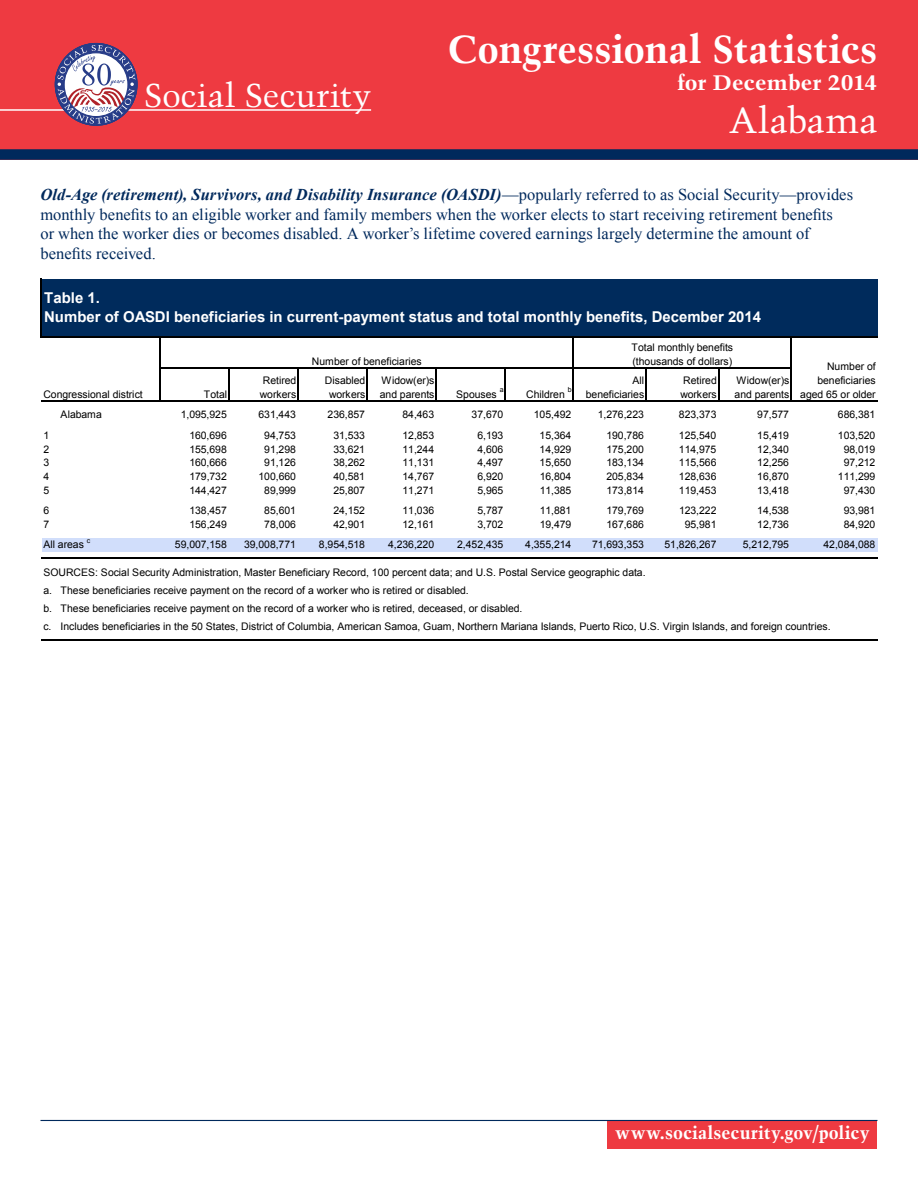
<style>
.page{position:relative;width:918px;height:1188px;background:#fff}
.page>*{position:absolute;margin:0;border:0;box-sizing:border-box;transform-origin:0 0}
.Front_Page_Title{font:700 39px "Trump Mediaeval";color:#fff}
.State_Name{font:36px "Trump Mediaeval";color:#fff}
.t1{font:33px "Trump Mediaeval";letter-spacing:-.005em;color:#fff}
.Front_Page_Date{font:700 21px "Trump Mediaeval";letter-spacing:-.005em;color:#fff;scale:1.1 1}
.t2{font:700 18px "Trump Mediaeval";letter-spacing:.005em;color:#fff}
.t3{font:16.5px/19.5px "Times New Roman";color:#00295c}
.t4{font:700 15px/19.2px "Arial";color:#fff}
.t5{font:10.5px/13.6px "Arial";letter-spacing:-.005em;color:#000}
.t6{font:7.05px "Arial";color:#000}
.s1{font-weight:700;font-style:italic}
</style>
<div class="page">
<div style="left:0;top:0;width:918px;height:160px;background:#ee3a41"></div>
<div style="left:0;top:149px;width:918px;height:11px;background:#00295c"></div>
<hr style="left:0;top:109px;width:371px;height:2px;background:#fff">
<div style="left:608px;top:1121px;width:270px;height:28px;background:#ee3a41"></div>
<hr style="left:40px;top:1120px;width:838px;height:1px;background:#00295c">
<div style="left:42px;top:279px;width:836px;height:59px;background:#002b5c"></div>
<div style="left:42px;top:538px;width:836px;height:14px;background:#d1defb"></div>
<hr style="left:41px;top:278px;width:1px;height:60px;background:#000">
<hr style="left:159px;top:338px;width:2px;height:64px;background:#000">
<hr style="left:573px;top:338px;width:1px;height:64px;background:#000">
<hr style="left:790px;top:338px;width:2px;height:64px;background:#000">
<hr style="left:228px;top:369px;width:2px;height:33px;background:#000">
<hr style="left:297px;top:369px;width:2px;height:33px;background:#000">
<hr style="left:366px;top:369px;width:2px;height:33px;background:#000">
<hr style="left:436px;top:369px;width:1px;height:33px;background:#000">
<hr style="left:505px;top:369px;width:1px;height:33px;background:#000">
<hr style="left:645px;top:369px;width:2px;height:33px;background:#000">
<hr style="left:718px;top:369px;width:1px;height:33px;background:#000">
<hr style="left:42px;top:337px;width:836px;height:1px;background:#000">
<hr style="left:161px;top:367px;width:631px;height:2px;background:#000">
<hr style="left:41px;top:400px;width:837px;height:2px;background:#000">
<hr style="left:41px;top:558px;width:837px;height:1px;background:#000">
<hr style="left:41px;top:640px;width:837px;height:1px;background:#000">
<div style="left:55px;top:43px;width:83px;height:83px;background:#273c88;border-radius:50%"></div>
<svg style="left:57px;top:45px;width:78px;height:79px"></svg>
<h3 class="t1" style="left:144px;top:75px;width:228px">Social Security</h3>
<p class="Front_Page_Title" style="left:447px;top:24px;width:432px">Congressional Statistics</p>
<p class="Front_Page_Date" style="left:677px;top:69px;width:183px">for December 2014</p>
<p class="State_Name" style="left:729px;top:98px;width:150px">Alabama</p>
<p class="t3" style="left:40px;top:185px;width:814px"><span class="s1">Old-Age (retirement), Survivors, and Disability Insurance (OASDI)</span>—popularly referred to as Social Security—provides monthly benefits to an eligible worker and family members when the worker elects to start receiving retirement benefits<br>or when the worker dies or becomes disabled. A worker’s lifetime covered earnings largely determine the amount of benefits received.</p>
<p class="t4" style="left:44px;top:288px;width:719px">Table 1.<br>Number of OASDI beneficiaries in current-payment status and total monthly benefits, December 2014</p>
<p class="t5" style="left:312px;top:354px;width:111px">Number of beneficiaries</p>
<p class="t5" style="left:632px;top:341px;width:103px">Total monthly benefits (thousands of dollars)</p>
<p class="t5" style="left:800px;top:360px;width:77px;text-align:right">Number of beneficiaries aged 65 or older</p>
<p class="t5" style="left:260px;top:374px;width:38px">Retired workers</p>
<p class="t5" style="left:325px;top:374px;width:42px;text-align:center">Disabled workers</p>
<p class="t5" style="left:380px;top:374px;width:56px">Widow(er)s and parents</p>
<p class="t6" style="left:568px;top:385px;width:5px">b</p>
<p class="t5" style="left:586px;top:374px;width:60px;text-align:right">All beneficiaries</p>
<p class="t5" style="left:680px;top:374px;width:38px">Retired workers</p>
<p class="t5" style="left:735px;top:374px;width:56px">Widow(er)s and parents</p>
<p class="t5" style="left:456px;top:387px;width:42px">Spouses</p>
<p class="t6" style="left:500px;top:385px;width:5px">a</p>
<p class="t5" style="left:526px;top:387px;width:40px">Children</p>
<p class="t5" style="left:204px;top:387px;width:25px">Total</p>
<p class="t5" style="left:43px;top:387px;width:101px">Congressional district</p>
<p class="t5" style="left:43px;top:428px;width:7px;text-align:justify">1<br>2<br>3<br>4<br>5</p>
<p class="t5" style="left:61px;top:408px;width:43px">Alabama</p>
<p class="t5" style="left:181px;top:408px;width:48px">1,095,925</p>
<p class="t5" style="left:258px;top:408px;width:39px">631,443</p>
<p class="t5" style="left:328px;top:408px;width:39px">236,857</p>
<p class="t5" style="left:402px;top:408px;width:33px">84,463</p>
<p class="t5" style="left:472px;top:408px;width:33px">37,670</p>
<p class="t5" style="left:534px;top:408px;width:39px">105,492</p>
<p class="t5" style="left:598px;top:408px;width:48px">1,276,223</p>
<p class="t5" style="left:679px;top:408px;width:39px">823,373</p>
<p class="t5" style="left:757px;top:408px;width:33px">97,577</p>
<p class="t5" style="left:838px;top:408px;width:39px">686,381</p>
<p class="t5" style="left:189px;top:428px;width:39px">160,696</p>
<p class="t5" style="left:264px;top:428px;width:33px">94,753</p>
<p class="t5" style="left:333px;top:428px;width:33px">31,533</p>
<p class="t5" style="left:402px;top:428px;width:33px">12,853</p>
<p class="t5" style="left:477px;top:428px;width:27px">6,193</p>
<p class="t5" style="left:540px;top:428px;width:33px">15,364</p>
<p class="t5" style="left:606px;top:428px;width:39px">190,786</p>
<p class="t5" style="left:679px;top:428px;width:39px">125,540</p>
<p class="t5" style="left:757px;top:428px;width:33px">15,419</p>
<p class="t5" style="left:838px;top:428px;width:39px">103,520</p>
<p class="t5" style="left:189px;top:442px;width:39px">155,698</p>
<p class="t5" style="left:264px;top:442px;width:33px">91,298</p>
<p class="t5" style="left:333px;top:442px;width:33px">33,621</p>
<p class="t5" style="left:402px;top:442px;width:33px">11,244</p>
<p class="t5" style="left:477px;top:442px;width:27px">4,606</p>
<p class="t5" style="left:540px;top:442px;width:33px">14,929</p>
<p class="t5" style="left:606px;top:442px;width:39px">175,200</p>
<p class="t5" style="left:679px;top:442px;width:39px">114,975</p>
<p class="t5" style="left:757px;top:442px;width:33px">12,340</p>
<p class="t5" style="left:844px;top:442px;width:33px">98,019</p>
<p class="t5" style="left:189px;top:456px;width:39px">160,666</p>
<p class="t5" style="left:264px;top:456px;width:33px">91,126</p>
<p class="t5" style="left:333px;top:456px;width:33px">38,262</p>
<p class="t5" style="left:402px;top:456px;width:33px">11,131</p>
<p class="t5" style="left:477px;top:456px;width:27px">4,497</p>
<p class="t5" style="left:540px;top:456px;width:33px">15,650</p>
<p class="t5" style="left:606px;top:456px;width:39px">183,134</p>
<p class="t5" style="left:679px;top:456px;width:39px">115,566</p>
<p class="t5" style="left:757px;top:456px;width:33px">12,256</p>
<p class="t5" style="left:844px;top:456px;width:33px">97,212</p>
<p class="t5" style="left:189px;top:469px;width:39px">179,732</p>
<p class="t5" style="left:259px;top:469px;width:39px">100,660</p>
<p class="t5" style="left:333px;top:469px;width:33px">40,581</p>
<p class="t5" style="left:403px;top:469px;width:33px">14,767</p>
<p class="t5" style="left:477px;top:469px;width:27px">6,920</p>
<p class="t5" style="left:540px;top:469px;width:33px">16,804</p>
<p class="t5" style="left:606px;top:469px;width:39px">205,834</p>
<p class="t5" style="left:679px;top:469px;width:39px">128,636</p>
<p class="t5" style="left:757px;top:469px;width:33px">16,870</p>
<p class="t5" style="left:838px;top:469px;width:39px">111,299</p>
<p class="t5" style="left:189px;top:483px;width:39px">144,427</p>
<p class="t5" style="left:264px;top:483px;width:33px">89,999</p>
<p class="t5" style="left:333px;top:483px;width:33px">25,807</p>
<p class="t5" style="left:403px;top:483px;width:33px">11,271</p>
<p class="t5" style="left:477px;top:483px;width:27px">5,965</p>
<p class="t5" style="left:540px;top:483px;width:33px">11,385</p>
<p class="t5" style="left:606px;top:483px;width:39px">173,814</p>
<p class="t5" style="left:679px;top:483px;width:39px">119,453</p>
<p class="t5" style="left:757px;top:483px;width:33px">13,418</p>
<p class="t5" style="left:844px;top:483px;width:33px">97,430</p>
<p class="t5" style="left:189px;top:504px;width:39px">138,457</p>
<p class="t5" style="left:264px;top:504px;width:33px">85,601</p>
<p class="t5" style="left:333px;top:504px;width:33px">24,152</p>
<p class="t5" style="left:403px;top:504px;width:33px">11,036</p>
<p class="t5" style="left:477px;top:504px;width:27px">5,787</p>
<p class="t5" style="left:540px;top:504px;width:33px">11,881</p>
<p class="t5" style="left:606px;top:504px;width:39px">179,769</p>
<p class="t5" style="left:679px;top:504px;width:39px">123,222</p>
<p class="t5" style="left:757px;top:504px;width:33px">14,538</p>
<p class="t5" style="left:844px;top:504px;width:33px">93,981</p>
<p class="t5" style="left:189px;top:517px;width:39px">156,249</p>
<p class="t5" style="left:264px;top:517px;width:33px">78,006</p>
<p class="t5" style="left:333px;top:517px;width:33px">42,901</p>
<p class="t5" style="left:403px;top:517px;width:33px">12,161</p>
<p class="t5" style="left:477px;top:517px;width:27px">3,702</p>
<p class="t5" style="left:540px;top:517px;width:33px">19,479</p>
<p class="t5" style="left:606px;top:517px;width:39px">167,686</p>
<p class="t5" style="left:685px;top:517px;width:33px">95,981</p>
<p class="t5" style="left:757px;top:517px;width:33px">12,736</p>
<p class="t5" style="left:844px;top:517px;width:33px">84,920</p>
<p class="t5" style="left:175px;top:538px;width:53px">59,007,158</p>
<p class="t5" style="left:244px;top:538px;width:53px">39,008,771</p>
<p class="t5" style="left:319px;top:538px;width:48px">8,954,518</p>
<p class="t5" style="left:388px;top:538px;width:48px">4,236,220</p>
<p class="t5" style="left:457px;top:538px;width:48px">2,452,435</p>
<p class="t5" style="left:525px;top:538px;width:48px">4,355,214</p>
<p class="t5" style="left:592px;top:538px;width:53px">71,693,353</p>
<p class="t5" style="left:665px;top:538px;width:53px">51,826,267</p>
<p class="t5" style="left:743px;top:538px;width:48px">5,212,795</p>
<p class="t5" style="left:824px;top:538px;width:53px">42,084,088</p>
<p class="t5" style="left:43px;top:504px;width:7px">6<br>7</p>
<p class="t5" style="left:43px;top:538px;width:42px">All areas</p>
<p class="t6" style="left:87px;top:536px;width:5px">c</p>
<p class="t5" style="left:61px;top:581px;width:771px;line-height:18.1px">These beneficiaries receive payment on the record of a worker who is retired or disabled.<br>These beneficiaries receive payment on the record of a worker who is retired, deceased, or disabled.<br>Includes beneficiaries in the 50 States, District of Columbia, American Samoa, Guam, Northern Mariana Islands, Puerto Rico, U.S. Virgin Islands, and foreign countries.</p>
<p class="t5" style="left:43px;top:565px;width:604px">SOURCES: Social Security Administration, Master Beneficiary Record, 100 percent data; and U.S. Postal Service geographic data.</p>
<p class="t5" style="left:43px;top:581px;width:10px;line-height:18.1px;text-align:justify">a. b. c.</p>
<h3 class="t2" style="left:615px;top:1121px;width:256px">www.socialsecurity.gov/policy</h3>
</div>
